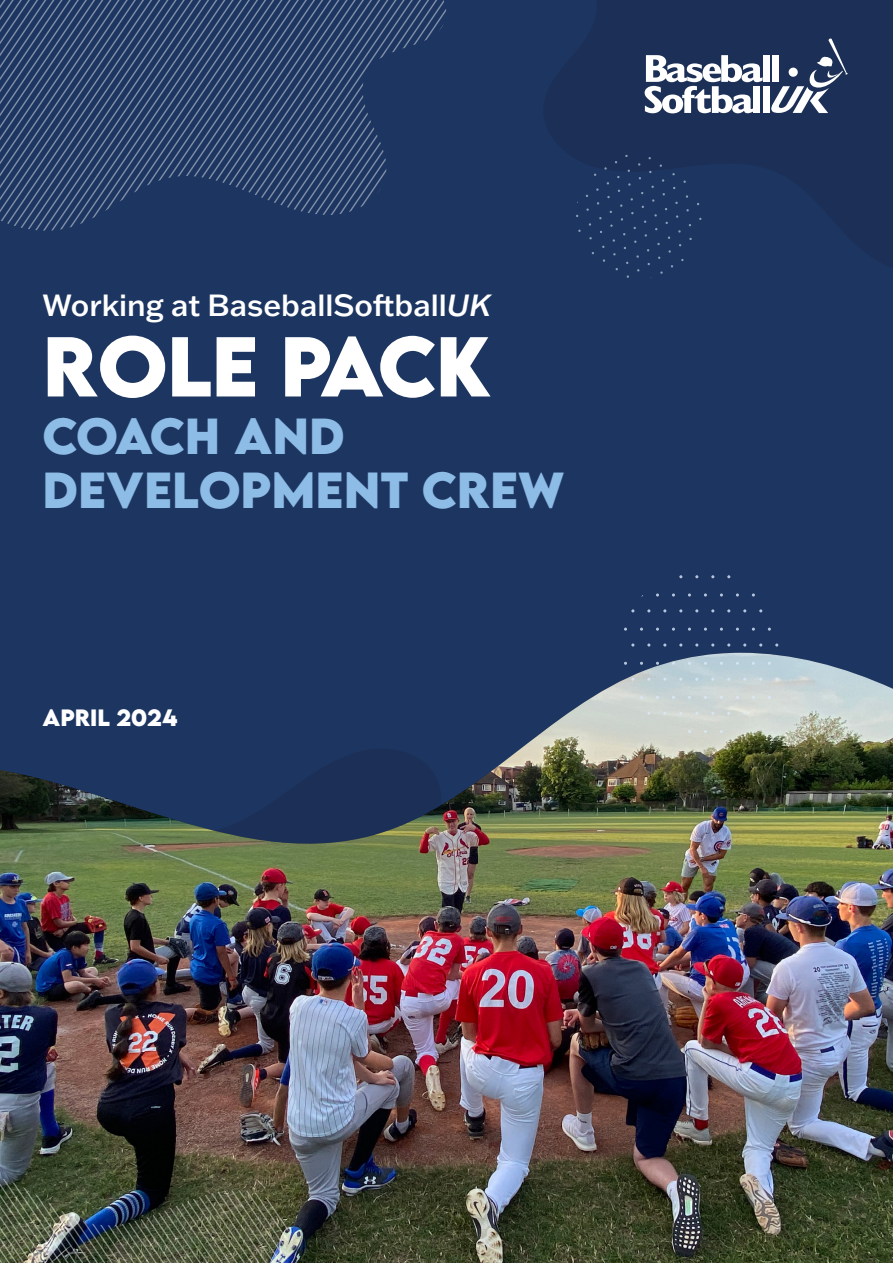
<style>
.page{position:relative;width:893px;height:1263px;background:#1d3661}
.page>*{position:absolute;margin:0;border:0;box-sizing:border-box;transform-origin:0 0}
.t1{font:700 75.3px "LEMONMILK";color:#fff}
.t2{font:700 45px/54px "LEMONMILK";color:#8dbce6}
.t3{font:500 30px "Franklin Gothic ATF";color:#fff}
.t4{font:700 21px "LEMONMILK";color:#fff}
.s1{font-style:italic}
</style>
<div class="page">
<svg style="left:0;top:0;width:446px;height:231px"></svg>
<div style="left:763px;top:86px;width:6px;height:27px;background:#fff"></div>
<svg style="left:645px;top:55px;width:58px;height:58px"></svg>
<svg style="left:703px;top:55px;width:60px;height:58px"></svg>
<div style="left:763px;top:55px;width:7px;height:27px;background:#fff"></div>
<svg style="left:771px;top:38px;width:77px;height:75px"></svg>
<img style="left:0;top:653px;width:893px;height:610px">
<img style="left:0;top:1176px;width:343px;height:87px">
<p class="t3" style="left:43px;top:285px;width:450px">Working at BaseballSoftball<span class="s1">UK</span></p>
<h1 class="t1" style="left:43px;top:315px;width:450px">ROLE PACK</h1>
<h2 class="t2" style="left:43px;top:409px;width:523px">COACH AND<br>DEVELOPMENT CREW</h2>
<p class="t4" style="left:43px;top:704px;width:136px">APRIL 2024</p>
</div>
